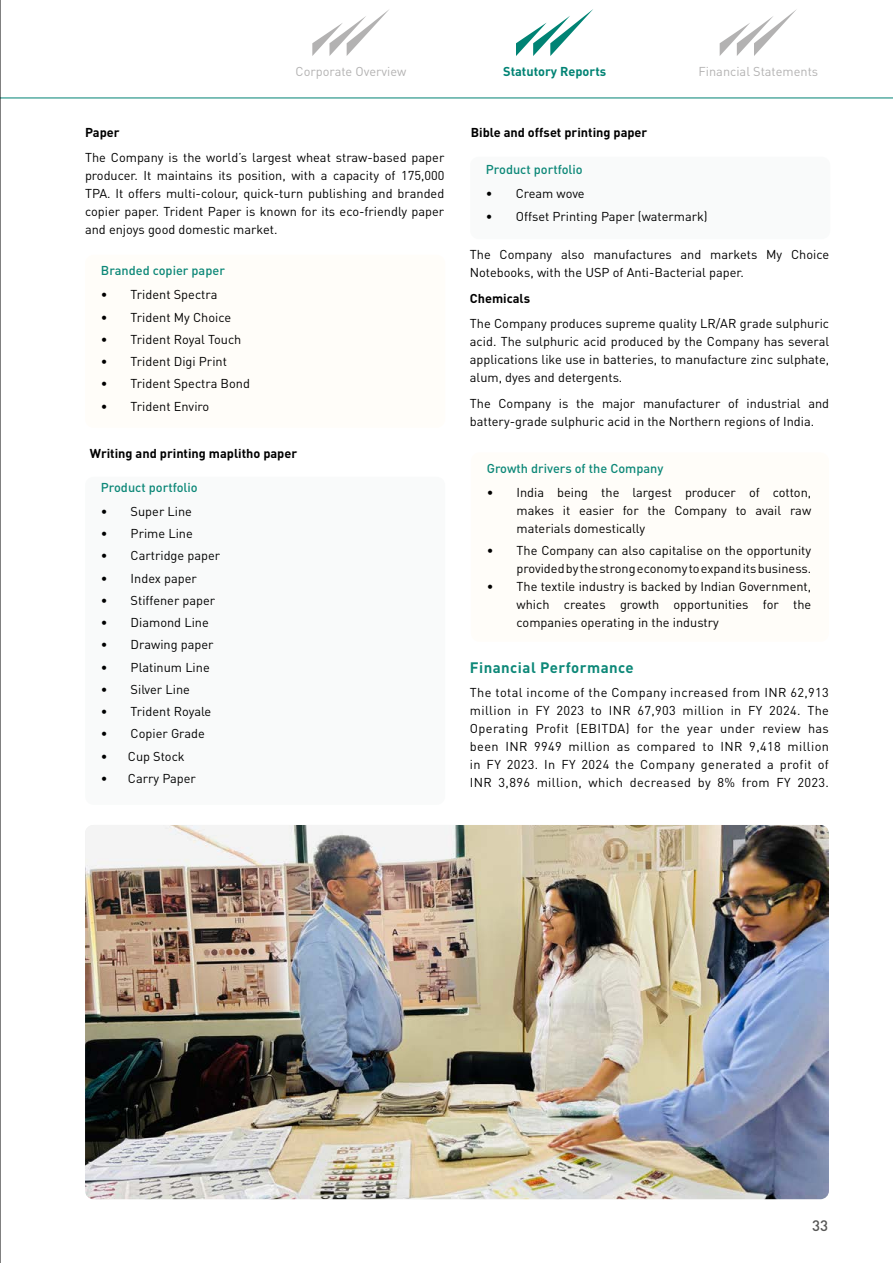
<style>
.page{position:relative;width:893px;height:1263px;background:#fff}
.page>*{position:absolute;margin:0;border:0;box-sizing:border-box;transform-origin:0 0}
.t1{font:700 15px "DIN Pro";letter-spacing:.03em;color:#0d8878}
.t2{font:500 15px "DIN Pro";color:#575756}
.t3{font:12.75px/18px "DIN Pro";color:#000;text-align:justify}
.t4{font:500 12.75px "DIN Pro";color:#0d8878}
.t5{font:700 12.75px "DIN Pro";color:#000}
.t6{font:12.75px "DIN Pro";color:#b3b2b2}
.t7{font:700 12.75px "DIN Pro";color:#008374}
</style>
<div class="page">
<hr style="left:0;top:98px;width:893px;height:1px;background:#008374">
<hr style="left:0;top:0;width:1px;height:1263px;background:#000">
<svg style="left:516px;top:9px;width:77px;height:47px"></svg>
<svg style="left:312px;top:10px;width:77px;height:46px"></svg>
<svg style="left:720px;top:9px;width:77px;height:47px"></svg>
<div style="left:85px;top:477px;width:360px;height:328px;background:#f9fafa;border-radius:9px"></div>
<div style="left:85px;top:255px;width:360px;height:173px;background:#fffdf9;border-radius:9px"></div>
<div style="left:471px;top:452px;width:358px;height:190px;background:#fffdf9;border-radius:9px"></div>
<div style="left:470px;top:157px;width:360px;height:82px;background:#f9fafa;border-radius:9px"></div>
<img style="left:85px;top:825px;width:744px;height:374px">
<p class="t6" style="left:296px;top:63px;width:112px">Corporate Overview</p>
<p class="t7" style="left:503px;top:63px;width:105px">Statutory Reports</p>
<p class="t6" style="left:698px;top:63px;width:121px">Financial Statements</p>
<p class="t5" style="left:85px;top:124px;width:36px">Paper</p>
<p class="t3" style="left:85px;top:148px;width:361px">The Company is the world’s largest wheat straw-based paper producer. It maintains its position, with a capacity of 175,000<br>TPA. It offers multi-colour, quick-turn publishing and branded copier paper. Trident Paper is known for its eco-friendly paper and enjoys good domestic market.</p>
<p class="t4" style="left:101px;top:262px;width:126px">Branded copier paper</p>
<p class="t3" style="left:101px;top:285px;width:118px">• Trident Spectra</p>
<p class="t3" style="left:101px;top:308px;width:132px">• Trident My Choice</p>
<p class="t3" style="left:101px;top:330px;width:142px">• Trident Royal Touch</p>
<p class="t3" style="left:101px;top:352px;width:128px">• Trident Digi Print</p>
<p class="t3" style="left:101px;top:374px;width:151px">• Trident Spectra Bond</p>
<p class="t3" style="left:101px;top:397px;width:110px">• Trident Enviro</p>
<p class="t5" style="left:90px;top:445px;width:209px">Writing and printing maplitho paper</p>
<p class="t4" style="left:101px;top:478px;width:98px">Product portfolio</p>
<p class="t3" style="left:101px;top:502px;width:93px">• Super Line</p>
<p class="t3" style="left:101px;top:524px;width:93px">• Prime Line</p>
<p class="t3" style="left:101px;top:546px;width:121px">• Cartridge paper</p>
<p class="t3" style="left:101px;top:568px;width:98px">• Index paper</p>
<p class="t3" style="left:101px;top:591px;width:116px">• Stiffener paper</p>
<p class="t3" style="left:101px;top:613px;width:109px">• Diamond Line</p>
<p class="t3" style="left:101px;top:635px;width:114px">• Drawing paper</p>
<p class="t3" style="left:101px;top:657px;width:110px">• Platinum Line</p>
<p class="t3" style="left:101px;top:680px;width:91px">• Silver Line</p>
<p class="t3" style="left:101px;top:702px;width:112px">• Trident Royale</p>
<p class="t3" style="left:101px;top:724px;width:106px">• Copier Grade</p>
<p class="t3" style="left:101px;top:746px;width:85px">• Cup Stock</p>
<p class="t3" style="left:101px;top:769px;width:97px">• Carry Paper</p>
<p class="t5" style="left:471px;top:124px;width:178px">Bible and offset printing paper</p>
<p class="t4" style="left:486px;top:161px;width:98px">Product portfolio</p>
<p class="t3" style="left:486px;top:184px;width:100px">• Cream wove</p>
<p class="t3" style="left:486px;top:206px;width:223px">• Offset Printing Paper (watermark)</p>
<p class="t3" style="left:470px;top:245px;width:361px">The Company also manufactures and markets My Choice<br>Notebooks, with the USP of Anti-Bacterial paper.</p>
<p class="t5" style="left:470px;top:290px;width:62px">Chemicals</p>
<p class="t3" style="left:470px;top:313px;width:361px">The Company produces supreme quality LR/AR grade sulphuric acid. The sulphuric acid produced by the Company has several applications like use in batteries, to manufacture zinc sulphate, alum, dyes and detergents.</p>
<p class="t3" style="left:470px;top:394px;width:361px">The Company is the major manufacturer of industrial and battery-grade sulphuric acid in the Northern regions of India.</p>
<p class="t4" style="left:487px;top:459px;width:178px">Growth drivers of the Company</p>
<p class="t3" style="left:517px;top:483px;width:296px;text-indent:-30px">• India being the largest producer of cotton, makes it easier for the Company to avail raw materials domestically</p>
<p class="t3" style="left:487px;top:541px;width:326px;text-align:right">• The Company can also capitalise on the opportunity provided by the strong economy to expand its business.</p>
<p class="t3" style="left:517px;top:577px;width:296px;text-indent:-30px">• The textile industry is backed by Indian Government, which creates growth opportunities for the companies operating in the industry</p>
<p class="t1" style="left:470px;top:657px;width:165px">Financial Performance</p>
<p class="t3" style="left:470px;top:683px;width:361px">The total income of the Company increased from INR 62,913 million in FY 2023 to INR 67,903 million in FY 2024. The Operating Profit (EBITDA) for the year under review has been INR 9949 million as compared to INR 9,418 million in FY 2023. In FY 2024 the Company generated a profit of INR 3,896 million, which decreased by 8% from FY 2023.</p>
<p class="t2" style="left:812px;top:1215px;width:17px">33</p>
</div>
